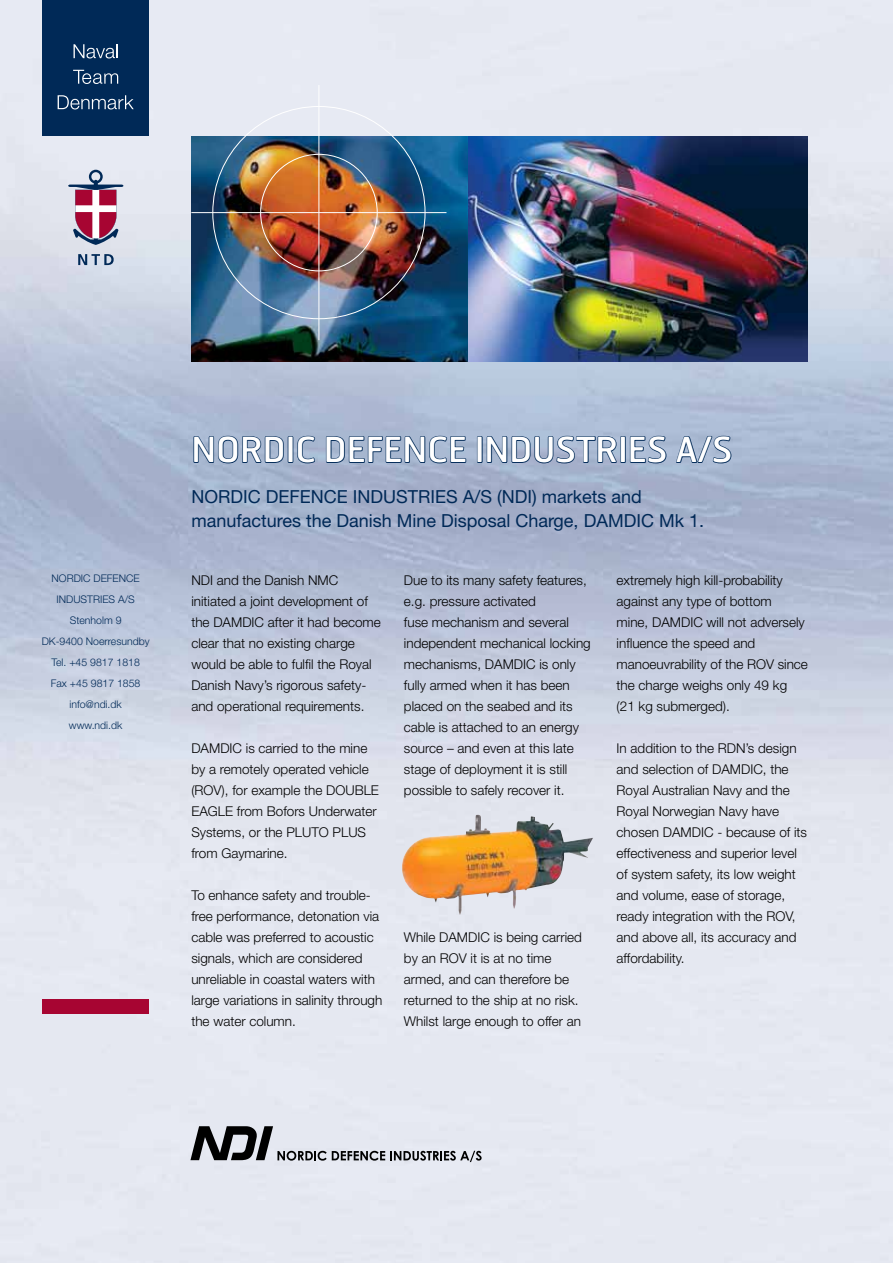
<style>
.page{position:relative;width:893px;height:1263px;background:#fff}
.page>*{position:absolute;margin:0;border:0;box-sizing:border-box;transform-origin:0 0}
.t1{font:34.5px "Hermes";color:#fff}
.t2{font:18px/24px "Helvetica Neue";color:#002957}
.t3{font:300 13.5px/21px "Helvetica Neue";color:#000}
.t4{font:300 10.5px/21px "Helvetica Neue";color:#002957;text-align:center}
</style>
<div class="page">
<img style="left:0;top:0;width:893px;height:1263px">
<svg style="left:68px;top:170px;width:55px;height:75px"></svg>
<svg style="left:78px;top:254px;width:36px;height:11px"></svg>
<div style="left:43px;top:0;width:106px;height:136px;background:#002957"></div>
<svg style="left:74px;top:44px;width:44px;height:14px"></svg>
<svg style="left:73px;top:70px;width:45px;height:14px"></svg>
<svg style="left:58px;top:95px;width:76px;height:14px"></svg>
<div style="left:43px;top:999px;width:106px;height:15px;background:#a70532"></div>
<img style="left:191px;top:136px;width:617px;height:225px">
<svg style="left:193px;top:435px;width:92px;height:29px"></svg>
<div style="left:288px;top:436px;width:5px;height:27px;border:2px solid #002957"></div>
<svg style="left:296px;top:435px;width:20px;height:29px"></svg>
<svg style="left:325px;top:405px;width:142px;height:59px"></svg>
<div style="left:477px;top:436px;width:6px;height:27px;border:2px solid #002957"></div>
<svg style="left:486px;top:435px;width:132px;height:29px"></svg>
<div style="left:620px;top:436px;width:6px;height:27px;border:2px solid #002957"></div>
<svg style="left:629px;top:423px;width:38px;height:41px"></svg>
<svg style="left:675px;top:435px;width:57px;height:29px"></svg>
<svg style="left:190px;top:1126px;width:292px;height:36px"></svg>
<img style="left:401px;top:815px;width:192px;height:100px">
<hr style="left:191px;top:212px;width:255px;height:1px;background:#fff">
<hr style="left:319px;top:85px;width:1px;height:255px;background:#fff">
<p class="t4" style="left:42px;top:568px;width:109px">NORDIC DEFENCE<br>INDUSTRIES A/S<br>Stenholm 9<br>DK-9400 Noerresundby<br>Tel. +45 9817 1818<br>Fax +45 9817 1858 info@ndi.dk www.ndi.dk</p>
<h1 class="t1" style="left:191px;top:428px;width:543px">NORDIC DEFENCE INDUSTRIES A/S</h1>
<h2 class="t2" style="left:191px;top:484px;width:514px">NORDIC DEFENCE INDUSTRIES A/S (NDI) markets and manufactures the Danish Mine Disposal Charge, DAMDIC Mk 1.</h2>
<p class="t3" style="left:191px;top:569px;width:191px">NDI and the Danish NMC initiated a joint development of the DAMDIC after it had become clear that no existing charge would be able to fulfil the Royal<br>Danish Navy’s rigorous safety&shy;and operational requirements.</p>
<p class="t3" style="left:191px;top:737px;width:189px">DAMDIC is carried to the mine by a remotely operated vehicle (ROV), for example the DOUBLE<br>EAGLE from Bofors Underwater<br>Systems, or the PLUTO PLUS from Gaymarine.</p>
<p class="t3" style="left:191px;top:884px;width:193px">To enhance safety and trouble&shy;free performance, detonation via cable was preferred to acoustic signals, which are considered unreliable in coastal waters with large variations in salinity through the water column.</p>
<p class="t3" style="left:404px;top:569px;width:188px">Due to its many safety features, e.g. pressure activated<br>fuse mechanism and several independent mechanical locking mechanisms, DAMDIC is only fully armed when it has been placed on the seabed and its cable is attached to an energy source – and even at this late stage of deployment it is still possible to safely recover it.</p>
<p class="t3" style="left:404px;top:926px;width:180px">While DAMDIC is being carried by an ROV it is at no time armed, and can therefore be returned to the ship at no risk.<br>Whilst large enough to offer an</p>
<p class="t3" style="left:617px;top:569px;width:193px">extremely high kill-probability against any type of bottom<br>mine, DAMDIC will not adversely influence the speed and manoeuvrability of the ROV since the charge weighs only 49 kg (21 kg submerged).</p>
<p class="t3" style="left:617px;top:737px;width:192px">In addition to the RDN’s design and selection of DAMDIC, the<br>Royal Australian Navy and the<br>Royal Norwegian Navy have chosen DAMDIC - because of its effectiveness and superior level of system safety, its low weight and volume, ease of storage, ready integration with the ROV, and above all, its accuracy and affordability.</p>
</div>
